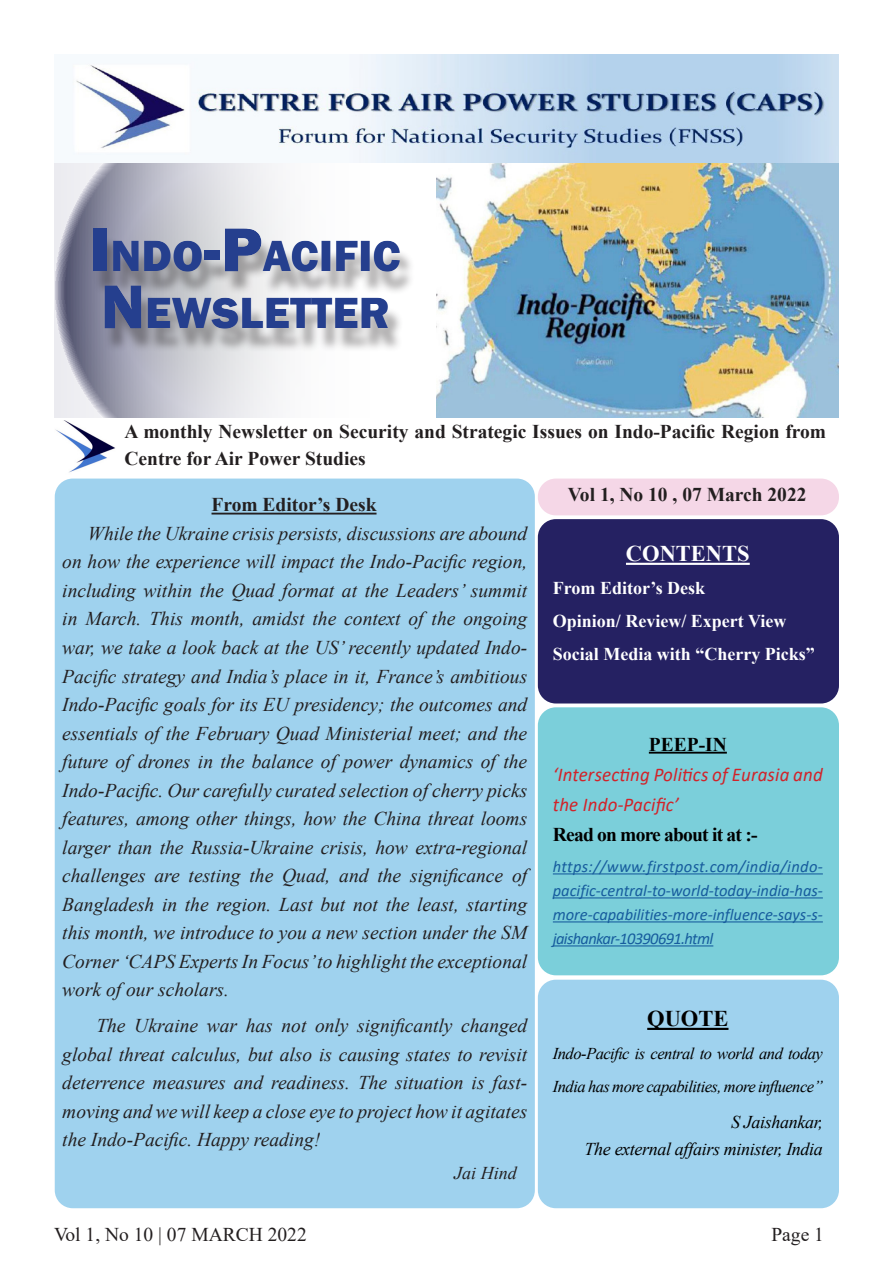
<style>
.page{position:relative;width:893px;height:1263px;background:#fff}
.page>*{position:absolute;margin:0;border:0;box-sizing:border-box;transform-origin:0 0}
.t1{font:800 45.15px/57px "Franklin Gothic";color:#253f8e}
.t2{font:700 22.5px "Times New Roman";color:#fff}
.t3{font:700 22.5px "Times New Roman";color:#000}
.t4{font:italic 19.5px/28.5px "Times New Roman";color:#231f20;text-align:justify}
.t5{font:700 19.5px/27px "Times New Roman";color:#231f20}
.t6{font:italic 19.5px/30px "Calibri";letter-spacing:.01em;color:#d1232a}
.t7{font:700 19.5px "Times New Roman";letter-spacing:-.04em;color:#000}
.t8{font:19.5px "Times New Roman";color:#231f20}
.t9{font:700 18px "Times New Roman";color:#fff}
.t10{font:italic 18px "Times New Roman";letter-spacing:-.02em;color:#000}
.t11{font:italic 18px "Times New Roman";color:#231f20}
.t12{font:italic 16.5px/24px "Calibri";letter-spacing:-.005em;color:#175d9e;text-align:justify}
.t13{font:italic 16.5px/33px "Times New Roman";letter-spacing:-.03em;color:#000}
.s1{font-size:64.5px}
</style>
<div class="page">
<img style="left:437px;top:163px;width:401px;height:255px">
<img style="left:55px;top:421px;width:60px;height:52px">
<div style="left:538px;top:479px;width:301px;height:36px;background:#f5d7e7;border-radius:18px"></div>
<div style="left:538px;top:519px;width:301px;height:184px;background:#252162;border-radius:18px"></div>
<hr style="left:626px;top:563px;width:124px;height:2px;background:#fff">
<svg style="left:54px;top:163px;width:383px;height:255px"></svg>
<div style="left:93px;top:236px;width:322px;height:117px;background:#231f20;opacity:.38"></div>
<img style="left:72px;top:54px;width:766px;height:109px">
<div style="left:55px;top:479px;width:480px;height:729px;background:#9fd2ee;border-radius:18px"></div>
<hr style="left:211px;top:513px;width:166px;height:1px;background:#231f20">
<div style="left:538px;top:707px;width:301px;height:268px;background:#7bcfda;border-radius:18px"></div>
<hr style="left:649px;top:752px;width:78px;height:2px;background:#000">
<hr style="left:553px;top:873px;width:270px;height:1px;background:#175d9e">
<hr style="left:553px;top:897px;width:270px;height:1px;background:#175d9e">
<hr style="left:553px;top:921px;width:270px;height:1px;background:#175d9e">
<hr style="left:553px;top:945px;width:160px;height:1px;background:#175d9e">
<div style="left:538px;top:980px;width:301px;height:228px;background:#9fd2ee;border-radius:18px"></div>
<hr style="left:647px;top:1028px;width:81px;height:2px;background:#000">
<h1 class="t1" style="left:90px;top:228px;width:313px"><span class="s1">I</span>NDO<span class="s1">-P</span>ACIFIC<br><span class="s1">N</span> EWSLETTER</h1>
<p class="t5" style="left:124px;top:418px;width:703px">A monthly Newsletter on Security and Strategic Issues on Indo-Pacific Region from<br>Centre for Air Power Studies</p>
<p class="t5" style="left:568px;top:480px;width:240px">Vol 1, No 10 , 07 March 2022</p>
<p class="t5" style="left:211px;top:491px;width:166px">From Editor’s Desk</p>
<p class="t4" style="left:62px;top:519px;width:467px;text-indent:26px">While the Ukraine crisis persists, discussions are abound on how the experience will impact the Indo-Pacific region, including within the Quad format at the Leaders’ summit in March. This month, amidst the context of the ongoing war, we take a look back at the US’ recently updated Indo-Pacific strategy and India’s place in it, France’s ambitious Indo-Pacific goals for its EU presidency; the outcomes and essentials of the February Quad Ministerial meet; and the future of drones in the balance of power dynamics of the Indo-Pacific. Our carefully curated selection of cherry picks features, among other things, how the China threat looms larger than the Russia-Ukraine crisis, how extra-regional challenges are testing the Quad, and the significance of Bangladesh in the region. Last but not the least, starting this month, we introduce to you a new section under the SM Corner ‘CAPS Experts In Focus’ to highlight the exceptional work of our scholars.</p>
<p class="t4" style="left:62px;top:1011px;width:467px;text-indent:34px">The Ukraine war has not only significantly changed global threat calculus, but also is causing states to revisit deterrence measures and readiness. The situation is fast&shy;moving and we will keep a close eye to project how it agitates the Indo-Pacific. Happy reading!</p>
<p class="t11" style="left:454px;top:1161px;width:64px">Jai Hind</p>
<p class="t2" style="left:626px;top:538px;width:125px">CONTENTS</p>
<p class="t9" style="left:553px;top:575px;width:154px">From Editor’s Desk</p>
<p class="t9" style="left:553px;top:608px;width:235px">Opinion/ Review/ Expert View</p>
<p class="t9" style="left:553px;top:641px;width:263px">Social Media with “Cherry Picks”</p>
<p class="t7" style="left:649px;top:730px;width:79px">PEEP-IN</p>
<p class="t6" style="left:553px;top:758px;width:271px">‘Intersecting Politics of Eurasia and the Indo-Pacific’</p>
<p class="t7" style="left:553px;top:820px;width:206px">Read on more about it at :-</p>
<p class="t12" style="left:553px;top:854px;width:272px">https://www.firstpost.com/india/indo&shy;pacific-central-to-world-today-india-has&shy;more-capabilities-more-influence-says-s&shy;jaishankar-10390691.html</p>
<p class="t3" style="left:647px;top:1003px;width:83px">QUOTE</p>
<p class="t13" style="left:553px;top:1037px;width:272px">Indo-Pacific is central to world and today<br>India has more capabilities, more influence”</p>
<p class="t10" style="left:731px;top:1110px;width:93px">S Jaishankar,</p>
<p class="t10" style="left:585px;top:1137px;width:240px">The external affairs minister, India</p>
<p class="t8" style="left:54px;top:1220px;width:254px">Vol 1, No 10 | 07 MARCH 2022</p>
<p class="t8" style="left:771px;top:1220px;width:54px">Page 1</p>
</div>
